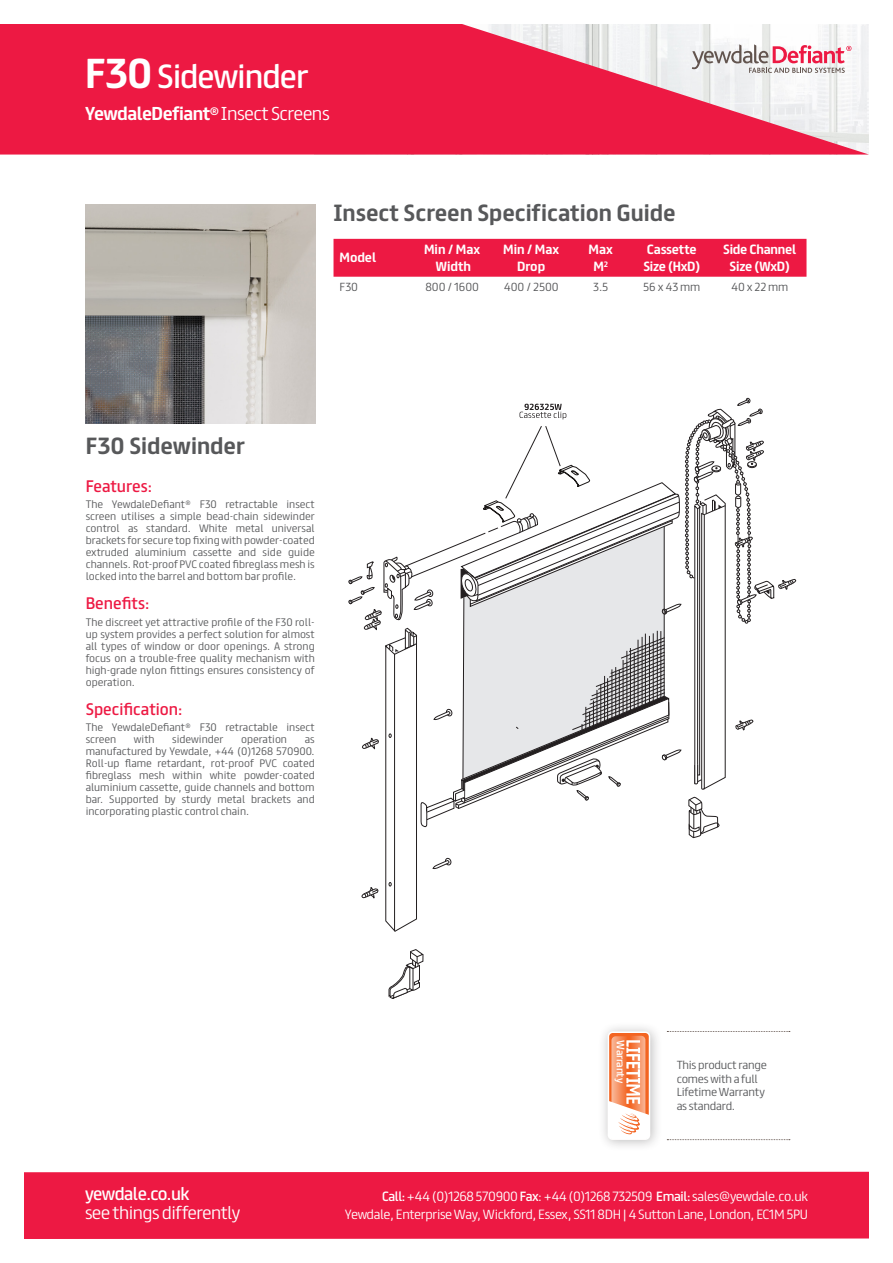
<style>
.page{position:relative;width:893px;height:1263px;background:#fff}
.page>*{position:absolute;margin:0;border:0;box-sizing:border-box;transform-origin:0 0}
.t1{font:30px "FS Truman";letter-spacing:-.03em;color:#fff}
.Heading{font:700 21px "FS Truman";color:#57585a}
.t2{font:700 16.8px "FS Truman";letter-spacing:-.03em;color:#fff}
.t3{font:300 16.2px "FS Truman";letter-spacing:-.03em;color:#fff}
.t4{font:16.2px "FS Truman";letter-spacing:-.03em;color:#fff}
.sub_heading{font:15px "FS Truman";color:#ed1943}
.t5{font:300 12px/18px "FS Truman";letter-spacing:-.03em;color:#fff;text-align:right}
.t6{font:700 12px/16.5px "FS Truman";letter-spacing:-.02em;color:#fff;text-align:center}
.t7{font:300 10.5px/13.5px "FS Truman";letter-spacing:-.02em;color:#57585a}
.Body{font:300 9.75px/12px "FS Truman";color:#57585a;text-align:justify}
.t8{font:9.75px "FS Truman";letter-spacing:-.03em;color:#fff}
.s1{font-weight:700;font-size:37.5px}
.s2{font-weight:300}
.s3{font-weight:400}
</style>
<div class="page">
<svg style="left:0;top:24px;width:869px;height:131px;background:#ed4566"></svg>
<div style="left:24px;top:1172px;width:845px;height:67px;background:#ed1943"></div>
<svg style="left:692px;top:44px;width:159px;height:29px"></svg>
<div style="left:333px;top:239px;width:473px;height:38px;background:#ed1943"></div>
<svg style="left:389px;top:949px;width:34px;height:50px"></svg>
<svg style="left:349px;top:397px;width:448px;height:534px"></svg>
<img style="left:85px;top:205px;width:230px;height:218px">
<div style="left:598px;top:1022px;width:65px;height:130px;background:#231f20;opacity:.3"></div>
<div style="left:608px;top:1031px;width:42px;height:109px;border:2px solid #fff;border-radius:4px"></div>
<svg style="left:608px;top:1036px;width:41px;height:103px"></svg>
<svg style="left:667px;top:1031px;width:123px;height:1px"></svg>
<svg style="left:667px;top:1139px;width:123px;height:1px"></svg>
<p class="t1" style="left:85px;top:50px;width:225px"><span class="s1">F30</span> Sidewinder</p>
<p class="t2" style="left:85px;top:99px;width:246px">YewdaleDefiant<sup>®</sup> <span class="s2">Insect Screens</span></p>
<p class="Heading" style="left:333px;top:194px;width:344px">Insect Screen Specification Guide</p>
<p class="t6" style="left:339px;top:248px;width:38px">Model</p>
<p class="t6" style="left:424px;top:240px;width:57px">Min / Max<br>Width</p>
<p class="t6" style="left:503px;top:240px;width:57px">Min / Max<br>Drop</p>
<p class="t6" style="left:589px;top:240px;width:26px">Max<br>M<sup>2</sup></p>
<p class="t6" style="left:643px;top:240px;width:58px;text-align:left">Cassette<br>Size (HxD)</p>
<p class="t6" style="left:723px;top:240px;width:75px">Side Channel<br>Size (WxD)</p>
<p class="t7" style="left:339px;top:280px;width:20px">F30</p>
<p class="t7" style="left:425px;top:280px;width:55px">800 / 1600</p>
<p class="t7" style="left:504px;top:280px;width:56px">400 / 2500</p>
<p class="t7" style="left:593px;top:280px;width:17px">3.5</p>
<p class="t7" style="left:643px;top:280px;width:59px">56 x 43 mm</p>
<p class="t7" style="left:731px;top:280px;width:59px">40 x 22 mm</p>
<p class="Heading" style="left:86px;top:428px;width:161px">F30 Sidewinder</p>
<p class="sub_heading" style="left:86px;top:473px;width:68px">Features:</p>
<p class="Body" style="left:86px;top:497px;width:230px">The YewdaleDefiant<sup>®</sup> F30 retractable insect screen utilises a simple bead-chain sidewinder control as standard. White metal universal brackets for secure top fixing with powder-coated extruded aluminium cassette and side guide channels. Rot-proof PVC coated fibreglass mesh is locked into the barrel and bottom bar profile.</p>
<p class="sub_heading" style="left:86px;top:590px;width:65px">Benefits:</p>
<p class="Body" style="left:86px;top:615px;width:230px">The discreet yet attractive profile of the F30 roll&shy;up system provides a perfect solution for almost all types of window or door openings. A strong focus on a trouble-free quality mechanism with high-grade nylon fittings ensures consistency of operation.</p>
<p class="sub_heading" style="left:86px;top:696px;width:98px">Specification:</p>
<p class="Body" style="left:86px;top:721px;width:230px">The YewdaleDefiant<sup>®</sup> F30 retractable insect screen</p>
<p class="Body" style="left:134px;top:733px;width:22px">with</p>
<p class="Body" style="left:172px;top:733px;width:53px">sidewinder</p>
<p class="Body" style="left:241px;top:733px;width:48px">operation</p>
<p class="Body" style="left:86px;top:733px;width:230px;text-indent:219px">as manufactured by Yewdale, +44 (0)1268 570900.<br>Roll-up flame retardant, rot-proof PVC coated fibreglass mesh within white powder-coated aluminium cassette, guide channels and bottom bar. Supported by sturdy metal brackets and incorporating plastic control chain.</p>
<h3 class="t4" style="left:85px;top:1179px;width:106px">yewdale.co.uk</h3>
<h3 class="t3" style="left:85px;top:1198px;width:157px">see things differently</h3>
<p class="t8" style="left:629px;top:1040px;width:44px;rotate:90deg">Warranty</p>
<p class="t7" style="left:677px;top:1058px;width:92px">This product range comes with a full<br>Lifetime Warranty as standard.</p>
<p class="t5" style="left:345px;top:1186px;width:465px"><span class="s3">Call:</span> +44 (0)1268 570900 <span class="s3">Fax</span>: +44 (0)1268 732509 <span class="s3">Email:</span> sales@yewdale.co.uk<br>Yewdale, Enterprise Way, Wickford, Essex, SS11 8DH | 4 Sutton Lane, London, EC1M 5PU</p>
</div>
